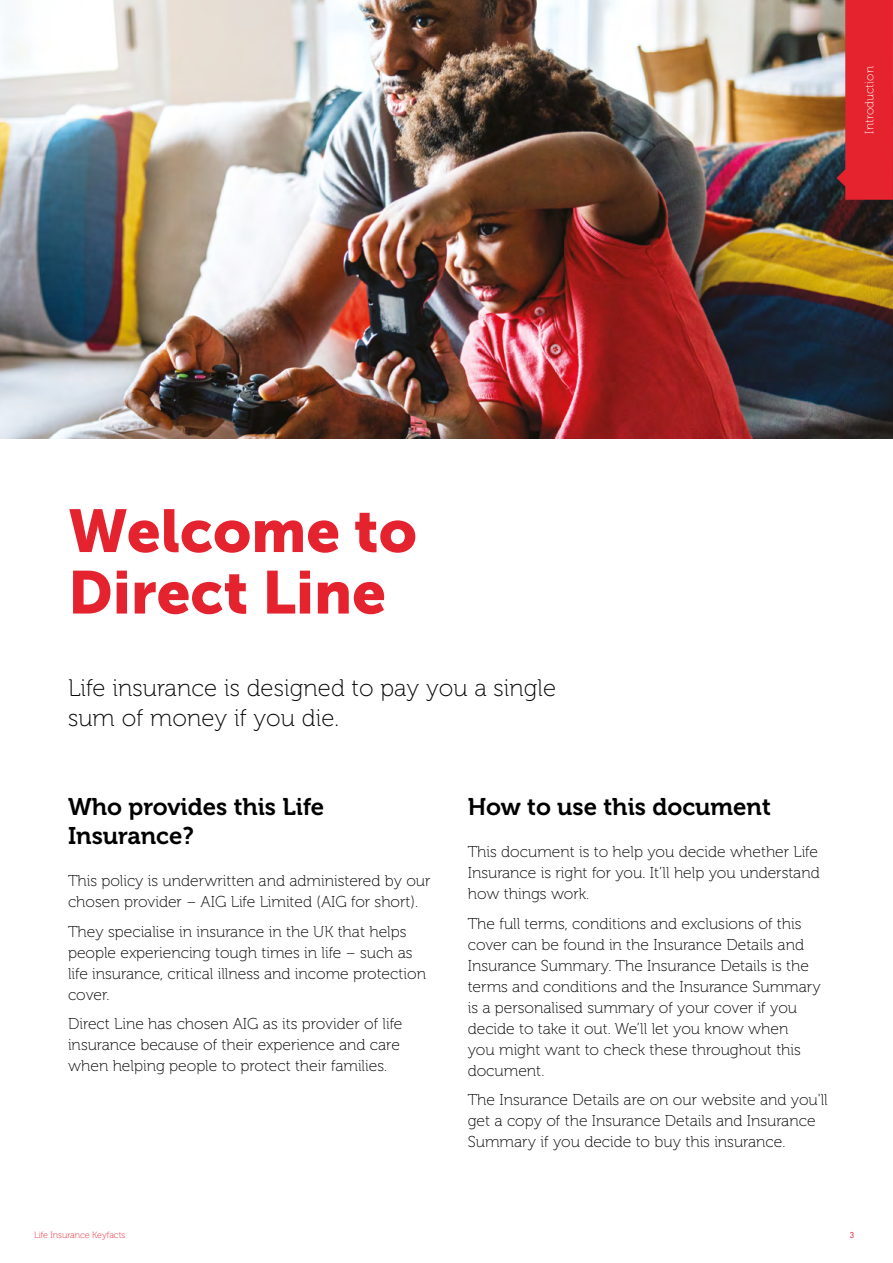
<style>
.page{position:relative;width:893px;height:1263px;background:#fff}
.page>*{position:absolute;margin:0;border:0;box-sizing:border-box;transform-origin:0 0}
.t1{font:60px "Museo Sans 900";color:#e5232e}
.t2{font:24px/30px "Museo 100";letter-spacing:.005em;color:#000}
.t3{font:24px/28.8px "Museo 700";color:#000}
.t4{font:15.75px/21px "Museo 100";color:#000}
.t5{font:12px "Museo 100";letter-spacing:.005em;color:#fff}
.t6{font:9px "Museo 100";color:#e5232e}
.t7{font:9px "Futura PT";color:#e5232e}
</style>
<div class="page">
<img style="left:0;top:0;width:893px;height:438px">
<svg style="left:836px;top:0;width:57px;height:200px"></svg>
<p class="t5" style="left:863px;top:134px;width:69px;rotate:-90deg">Introduction</p>
<p class="t1" style="left:68px;top:497px;width:350px">Welcome to</p>
<p class="t1" style="left:68px;top:558px;width:319px">Direct Line</p>
<p class="t2" style="left:68px;top:674px;width:490px">Life insurance is designed to pay you a single sum of money if you die.</p>
<p class="t3" style="left:68px;top:793px;width:258px">Who provides this Life<br>Insurance?</p>
<p class="t4" style="left:68px;top:871px;width:364px">This policy is underwritten and administered by our chosen provider – AIG Life Limited (AIG for short).</p>
<p class="t4" style="left:68px;top:921px;width:359px">They specialise in insurance in the UK that helps people experiencing tough times in life – such as life insurance, critical illness and income protection cover.</p>
<p class="t4" style="left:68px;top:1014px;width:336px">Direct Line has chosen AIG as its provider of life insurance because of their experience and care when helping people to protect their families.</p>
<p class="t3" style="left:468px;top:793px;width:305px">How to use this document</p>
<p class="t4" style="left:468px;top:842px;width:353px;text-align:justify">This document is to help you decide whether Life Insurance is right for you. It’ll help you understand how things work.</p>
<p class="t4" style="left:468px;top:913px;width:355px">The full terms, conditions and exclusions of this cover can be found in the Insurance Details and Insurance Summary. The Insurance Details is the terms and conditions and the Insurance Summary is a personalised summary of your cover if you decide to take it out. We’ll let you know when<br>you might want to check these throughout this document.</p>
<p class="t4" style="left:468px;top:1090px;width:361px">The Insurance Details are on our website and you'll get a copy of the Insurance Details and Insurance<br>Summary if you decide to buy this insurance.</p>
<p class="t6" style="left:34px;top:1230px;width:93px">Life Insurance Keyfacts</p>
<p class="t7" style="left:850px;top:1229px;width:7px">3</p>
</div>
